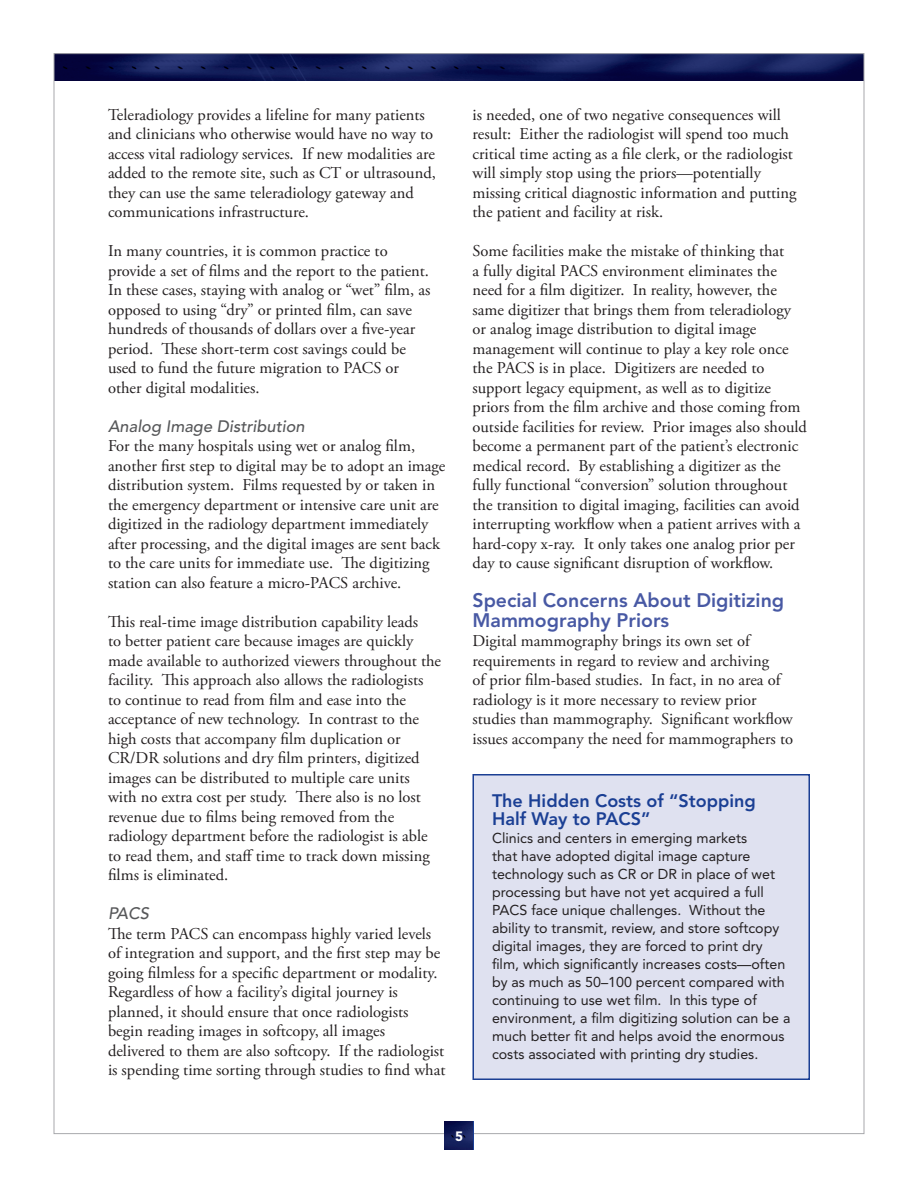
<style>
.page{position:relative;width:918px;height:1188px;background:#fff}
.page>*{position:absolute;margin:0;border:0;box-sizing:border-box;transform-origin:0 0}
.Heads{font:800 19.5px/19.5px "Avenir LT Std";color:#4859a4}
.Sidebar_head{font:800 18px/18px "Avenir LT Std";color:#1b3f94}
.Body{font:16.5px/19.5px "Adobe Garamond Pro";color:#231f20}
.subhead{font:italic 500 16.5px "Avenir LT Std";color:#57585a}
.Sidebar_Text{font:14.25px/18px "Avenir LT Std";color:#231f20}
.t1{font:900 13.5px "Avenir LT Std";color:#fff}
</style>
<div class="page">
<img style="left:56px;top:55px;width:806px;height:26px">
<div style="left:445px;top:1121px;width:28px;height:29px;background:#121d59"></div>
<img style="left:445px;top:1121px;width:28px;height:23px">
<div style="left:473px;top:775px;width:336px;height:304px;background:#dfe1f0"></div>
<div style="left:472px;top:774px;width:338px;height:306px;border:2px solid #1b3f94"></div>
<p class="Body" style="left:108px;top:106px;width:329px">Teleradiology provides a lifeline for many patients and clinicians who otherwise would have no way to access vital radiology services. If new modalities are added to the remote site, such as CT or ultrasound, they can use the same teleradiology gateway and communications infrastructure.</p>
<p class="Body" style="left:108px;top:242px;width:324px">In many countries, it is common practice to provide a set of films and the report to the patient.<br>In these cases, staying with analog or “wet” film, as opposed to using “dry” or printed film, can save hundreds of thousands of dollars over a five-year period. These short-term cost savings could be used to fund the future migration to PACS or other digital modalities.</p>
<p class="subhead" style="left:108px;top:417px;width:198px">Analog Image Distribution</p>
<p class="Body" style="left:108px;top:437px;width:339px">For the many hospitals using wet or analog film, another first step to digital may be to adopt an image distribution system. Films requested by or taken in the emergency department or intensive care unit are digitized in the radiology department immediately after processing, and the digital images are sent back to the care units for immediate use. The digitizing station can also feature a micro-PACS archive.</p>
<p class="Body" style="left:108px;top:613px;width:335px">This real-time image distribution capability leads<br>to better patient care because images are quickly made available to authorized viewers throughout the facility. This approach also allows the radiologists<br>to continue to read from film and ease into the acceptance of new technology. In contrast to the high costs that accompany film duplication or CR/DR solutions and dry film printers, digitized images can be distributed to multiple care units with no extra cost per study. There also is no lost revenue due to films being removed from the radiology department before the radiologist is able to read them, and staff time to track down missing films is eliminated.</p>
<p class="subhead" style="left:108px;top:904px;width:42px">PACS</p>
<p class="Body" style="left:108px;top:925px;width:339px">The term PACS can encompass highly varied levels of integration and support, and the first step may be going filmless for a specific department or modality.<br>Regardless of how a facility’s digital journey is planned, it should ensure that once radiologists begin reading images in softcopy, all images delivered to them are also softcopy. If the radiologist is spending time sorting through studies to find what</p>
<p class="Body" style="left:472px;top:106px;width:326px">is needed, one of two negative consequences will result: Either the radiologist will spend too much critical time acting as a file clerk, or the radiologist will simply stop using the priors—potentially missing critical diagnostic information and putting the patient and facility at risk.</p>
<p class="Body" style="left:472px;top:242px;width:336px">Some facilities make the mistake of thinking that<br>a fully digital PACS environment eliminates the need for a film digitizer. In reality, however, the same digitizer that brings them from teleradiology or analog image distribution to digital image management will continue to play a key role once the PACS is in place. Digitizers are needed to support legacy equipment, as well as to digitize priors from the film archive and those coming from outside facilities for review. Prior images also should become a permanent part of the patient’s electronic medical record. By establishing a digitizer as the fully functional “conversion” solution throughout the transition to digital imaging, facilities can avoid interrupting workflow when a patient arrives with a hard-copy x-ray. It only takes one analog prior per day to cause significant disruption of workflow.</p>
<p class="Heads" style="left:472px;top:591px;width:313px">Special Concerns About Digitizing<br>Mammography Priors</p>
<p class="Body" style="left:472px;top:632px;width:322px">Digital mammography brings its own set of requirements in regard to review and archiving<br>of prior film-based studies. In fact, in no area of radiology is it more necessary to review prior studies than mammography. Significant workflow issues accompany the need for mammographers to</p>
<p class="Sidebar_head" style="left:492px;top:792px;width:265px">The Hidden Costs of “Stopping<br>Half Way to PACS”</p>
<p class="Sidebar_Text" style="left:492px;top:829px;width:300px">Clinics and centers in emerging markets<br>that have adopted digital image capture technology such as CR or DR in place of wet processing but have not yet acquired a full PACS face unique challenges. Without the ability to transmit, review, and store softcopy digital images, they are forced to print dry film, which significantly increases costs—often by as much as 50–100 percent compared with continuing to use wet film. In this type of environment, a film digitizing solution can be a much better fit and helps avoid the enormous costs associated with printing dry studies.</p>
<p class="t1" style="left:455px;top:1128px;width:9px">5</p>
</div>
